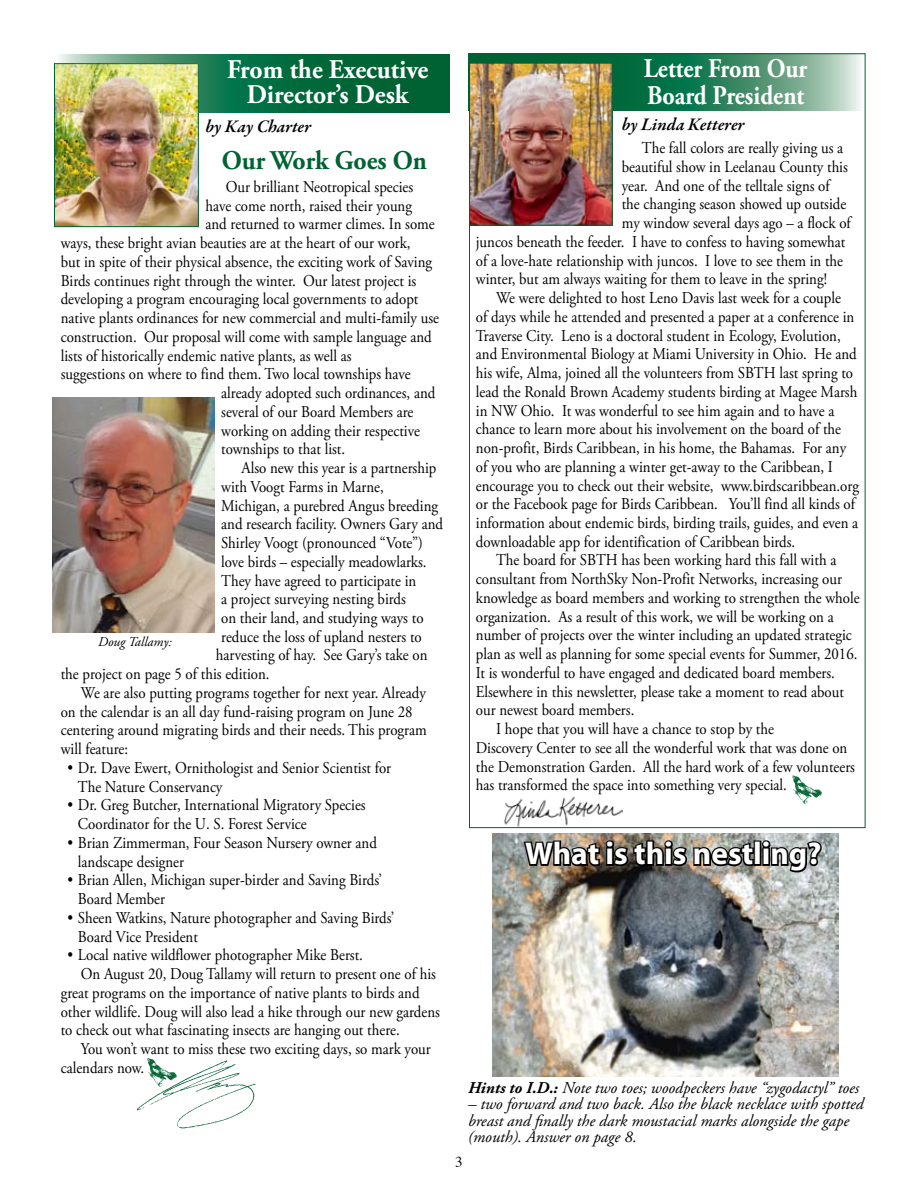
<style>
.page{position:relative;width:918px;height:1188px;background:#fff}
.page>*{position:absolute;margin:0;border:0;box-sizing:border-box;transform-origin:0 0}
.t1{font:700 31.5px "Myriad";color:#fff}
.t2{font:700 27px/25.5px "Adobe Garamond Pro";color:#fff;text-align:center;scale:.95 1}
.t3{font:700 27px/27px "Adobe Garamond Pro";color:#fff;scale:.89 1}
.t4{font:700 27px "Adobe Garamond Pro";letter-spacing:-.005em;color:#006232;scale:.95 1}
.t5{font:italic 600 18px "Garamond Premr Pro";color:#000}
.t6{font:16.5px/18.8px "Adobe Garamond Pro";color:#000;scale:.9 1}
.t7{font:italic 16.5px/16.5px "Adobe Garamond Pro";color:#000}
.t8{font:15px "Times";color:#000}
.t9{font:italic 13.5px "Adobe Garamond Pro";color:#000}
.s1{font-weight:700}
</style>
<div class="page">
<img style="left:494px;top:798px;width:28px;height:31px">
<svg style="left:471px;top:55px;width:389px;height:56px;background:#428f6d"></svg>
<img style="left:471px;top:65px;width:140px;height:159px">
<div style="left:469px;top:63px;width:144px;height:163px;border:1px solid #006232"></div>
<svg style="left:60px;top:55px;width:390px;height:58px;background:#0b6f43"></svg>
<img style="left:56px;top:65px;width:141px;height:160px">
<div style="left:54px;top:63px;width:145px;height:164px;border:1px solid #006232"></div>
<img style="left:137px;top:1058px;width:119px;height:71px">
<img style="left:53px;top:398px;width:161px;height:235px">
<img style="left:492px;top:833px;width:347px;height:243px">
<svg style="left:792px;top:776px;width:30px;height:28px"></svg>
<img style="left:522px;top:796px;width:233px;height:109px">
<div style="left:754px;top:841px;width:7px;height:25px;border:3px solid #000"></div>
<svg style="left:761px;top:839px;width:62px;height:82px;background:#979a98"></svg>
<h2 class="t2" style="left:227px;top:57px;width:213px">From the Executive<br>Director’s Desk</h2>
<h2 class="t3" style="left:644px;top:56px;width:185px">Letter From Our<br>Board President</h2>
<p class="t5" style="left:622px;top:113px;width:124px">by Linda Ketterer</p>
<p class="t6" style="left:642px;top:139px;width:225px">The fall colors are really giving us a</p>
<p class="t6" style="left:622px;top:158px;width:253px">beautiful show in Leelanau County this</p>
<p class="t6" style="left:622px;top:177px;width:233px">year. And one of the telltale signs of</p>
<p class="t6" style="left:622px;top:195px;width:251px">the changing season showed up outside</p>
<p class="t6" style="left:622px;top:214px;width:256px">my window several days ago – a flock of</p>
<p class="t6" style="left:476px;top:233px;width:412px">juncos beneath the feeder. I have to confess to having somewhat</p>
<p class="t6" style="left:476px;top:252px;width:410px">of a love-hate relationship with juncos. I love to see them in the</p>
<p class="t6" style="left:476px;top:270px;width:392px">winter, but am always waiting for them to leave in the spring!</p>
<p class="t6" style="left:496px;top:289px;width:385px">We were delighted to host Leno Davis last week for a couple</p>
<p class="t6" style="left:476px;top:308px;width:422px">of days while he attended and presented a paper at a conference in</p>
<p class="t6" style="left:476px;top:327px;width:407px">Traverse City. Leno is a doctoral student in Ecology, Evolution,</p>
<p class="t6" style="left:476px;top:345px;width:425px">and Environmental Biology at Miami University in Ohio. He and</p>
<p class="t6" style="left:476px;top:364px;width:421px">his wife, Alma, joined all the volunteers from SBTH last spring to</p>
<p class="t6" style="left:476px;top:383px;width:425px">lead the Ronald Brown Academy students birding at Magee Marsh</p>
<p class="t6" style="left:476px;top:402px;width:400px">in NW Ohio. It was wonderful to see him again and to have a</p>
<p class="t6" style="left:476px;top:420px;width:407px">chance to learn more about his involvement on the board of the</p>
<p class="t6" style="left:476px;top:439px;width:413px">non-profit, Birds Caribbean, in his home, the Bahamas. For any</p>
<p class="t6" style="left:476px;top:458px;width:398px">of you who are planning a winter get-away to the Caribbean, I</p>
<p class="t6" style="left:476px;top:476px;width:427px">encourage you to check out their website, www.birdscaribbean.org</p>
<p class="t6" style="left:476px;top:495px;width:423px">or the Facebook page for Birds Caribbean. You’ll find all kinds of</p>
<p class="t6" style="left:476px;top:514px;width:426px">information about endemic birds, birding trails, guides, and even a</p>
<p class="t6" style="left:476px;top:533px;width:356px">downloadable app for identification of Caribbean birds.</p>
<p class="t6" style="left:496px;top:551px;width:380px">The board for SBTH has been working hard this fall with a</p>
<p class="t6" style="left:476px;top:570px;width:408px">consultant from NorthSky Non-Profit Networks, increasing our</p>
<p class="t6" style="left:476px;top:589px;width:428px">knowledge as board members and working to strengthen the whole</p>
<p class="t6" style="left:476px;top:608px;width:399px">organization. As a result of this work, we will be working on a</p>
<p class="t6" style="left:476px;top:626px;width:419px">number of projects over the winter including an updated strategic</p>
<p class="t6" style="left:476px;top:645px;width:426px">plan as well as planning for some special events for Summer, 2016.</p>
<p class="t6" style="left:476px;top:664px;width:401px">It is wonderful to have engaged and dedicated board members.</p>
<p class="t6" style="left:476px;top:683px;width:411px">Elsewhere in this newsletter, please take a moment to read about</p>
<p class="t6" style="left:476px;top:701px;width:178px">our newest board members.</p>
<p class="t6" style="left:496px;top:720px;width:310px">I hope that you will have a chance to stop by the</p>
<p class="t6" style="left:476px;top:739px;width:414px">Discovery Center to see all the wonderful work that was done on</p>
<p class="t6" style="left:476px;top:758px;width:423px">the Demonstration Garden. All the hard work of a few volunteers</p>
<p class="t6" style="left:476px;top:776px;width:347px">has transformed the space into something very special.</p>
<p class="t5" style="left:205px;top:115px;width:107px">by Kay Charter</p>
<h2 class="t4" style="left:222px;top:144px;width:218px">Our Work Goes On</h2>
<p class="t6" style="left:226px;top:178px;width:210px">Our brilliant Neotropical species</p>
<p class="t6" style="left:205px;top:197px;width:231px">have come north, raised their young</p>
<p class="t6" style="left:205px;top:215px;width:256px">and returned to warmer climes. In some</p>
<p class="t6" style="left:61px;top:234px;width:390px">ways, these bright avian beauties are at the heart of our work,</p>
<p class="t6" style="left:61px;top:253px;width:414px">but in spite of their physical absence, the exciting work of Saving</p>
<p class="t6" style="left:61px;top:272px;width:397px">Birds continues right through the winter. Our latest project is</p>
<p class="t6" style="left:61px;top:290px;width:399px">developing a program encouraging local governments to adopt</p>
<p class="t6" style="left:61px;top:309px;width:422px">native plants ordinances for new commercial and multi-family use</p>
<p class="t6" style="left:61px;top:328px;width:414px">construction. Our proposal will come with sample language and</p>
<p class="t6" style="left:61px;top:347px;width:325px">lists of historically endemic native plants, as well as</p>
<p class="t6" style="left:61px;top:365px;width:390px">suggestions on where to find them. Two local townships have</p>
<p class="t6" style="left:221px;top:384px;width:239px">already adopted such ordinances, and</p>
<p class="t6" style="left:221px;top:403px;width:215px">several of our Board Members are</p>
<p class="t6" style="left:221px;top:422px;width:222px">working on adding their respective</p>
<p class="t6" style="left:221px;top:440px;width:139px">townships to that list.</p>
<p class="t6" style="left:241px;top:459px;width:218px">Also new this year is a partnership</p>
<p class="t6" style="left:221px;top:478px;width:182px">with Voogt Farms in Marne,</p>
<p class="t6" style="left:221px;top:497px;width:242px">Michigan, a purebred Angus breeding</p>
<p class="t6" style="left:221px;top:515px;width:248px">and research facility. Owners Gary and</p>
<p class="t6" style="left:221px;top:534px;width:225px">Shirley Voogt (pronounced “Vote”)</p>
<p class="t6" style="left:221px;top:553px;width:230px">love birds – especially meadowlarks.</p>
<p class="t6" style="left:221px;top:571px;width:218px">They have agreed to participate in</p>
<p class="t6" style="left:221px;top:590px;width:207px">a project surveying nesting birds</p>
<p class="t6" style="left:221px;top:609px;width:226px">on their land, and studying ways to</p>
<p class="t6" style="left:221px;top:628px;width:224px">reduce the loss of upland nesters to</p>
<p class="t6" style="left:216px;top:646px;width:237px">harvesting of hay. See Gary’s take on</p>
<p class="t6" style="left:61px;top:665px;width:234px">the project on page 5 of this edition.</p>
<p class="t6" style="left:81px;top:684px;width:385px">We are also putting programs together for next year. Already</p>
<p class="t6" style="left:61px;top:703px;width:392px">on the calendar is an all day fund-raising program on June 28</p>
<p class="t6" style="left:61px;top:721px;width:408px">centering around migrating birds and their needs. This program</p>
<p class="t6" style="left:61px;top:740px;width:76px">will feature:</p>
<p class="t6" style="left:78px;top:759px;width:350px;text-indent:-11px">• Dr. Dave Ewert, Ornithologist and Senior Scientist for<br>The Nature Conservancy</p>
<p class="t6" style="left:78px;top:796px;width:321px;text-indent:-11px">• Dr. Greg Butcher, International Migratory Species<br>Coordinator for the U. S. Forest Service</p>
<p class="t6" style="left:78px;top:834px;width:334px;text-indent:-11px">• Brian Zimmerman, Four Season Nursery owner and landscape designer</p>
<p class="t6" style="left:78px;top:871px;width:339px;text-indent:-11px">• Brian Allen, Michigan super-birder and Saving Birds’<br>Board Member</p>
<p class="t6" style="left:78px;top:909px;width:353px;text-indent:-11px">• Sheen Watkins, Nature photographer and Saving Birds’<br>Board Vice President</p>
<p class="t6" style="left:67px;top:946px;width:330px">• Local native wildflower photographer Mike Berst.</p>
<p class="t6" style="left:81px;top:965px;width:396px">On August 20, Doug Tallamy will return to present one of his</p>
<p class="t6" style="left:61px;top:984px;width:400px">great programs on the importance of native plants to birds and</p>
<p class="t6" style="left:61px;top:1003px;width:423px">other wildlife. Doug will also lead a hike through our new gardens</p>
<p class="t6" style="left:61px;top:1021px;width:378px">to check out what fascinating insects are hanging out there.</p>
<p class="t6" style="left:81px;top:1040px;width:390px">You won’t want to miss these two exciting days, so mark your</p>
<p class="t6" style="left:61px;top:1059px;width:94px">calendars now.</p>
<p class="t9" style="left:98px;top:633px;width:75px">Doug Tallamy:</p>
<h1 class="t1" style="left:525px;top:838px;width:298px">What is this nestling?</h1>
<p class="t7" style="left:468px;top:1080px;width:393px"><span class="s1">Hints to I.D.:</span> Note two toes; woodpeckers have “zygodactyl” toes</p>
<p class="t7" style="left:468px;top:1096px;width:397px">– two forward and two back. Also the black necklace with spotted breast and finally the dark moustacial marks alongside the gape (mouth). Answer on page 8.</p>
<p class="t8" style="left:455px;top:1148px;width:9px">3</p>
</div>
